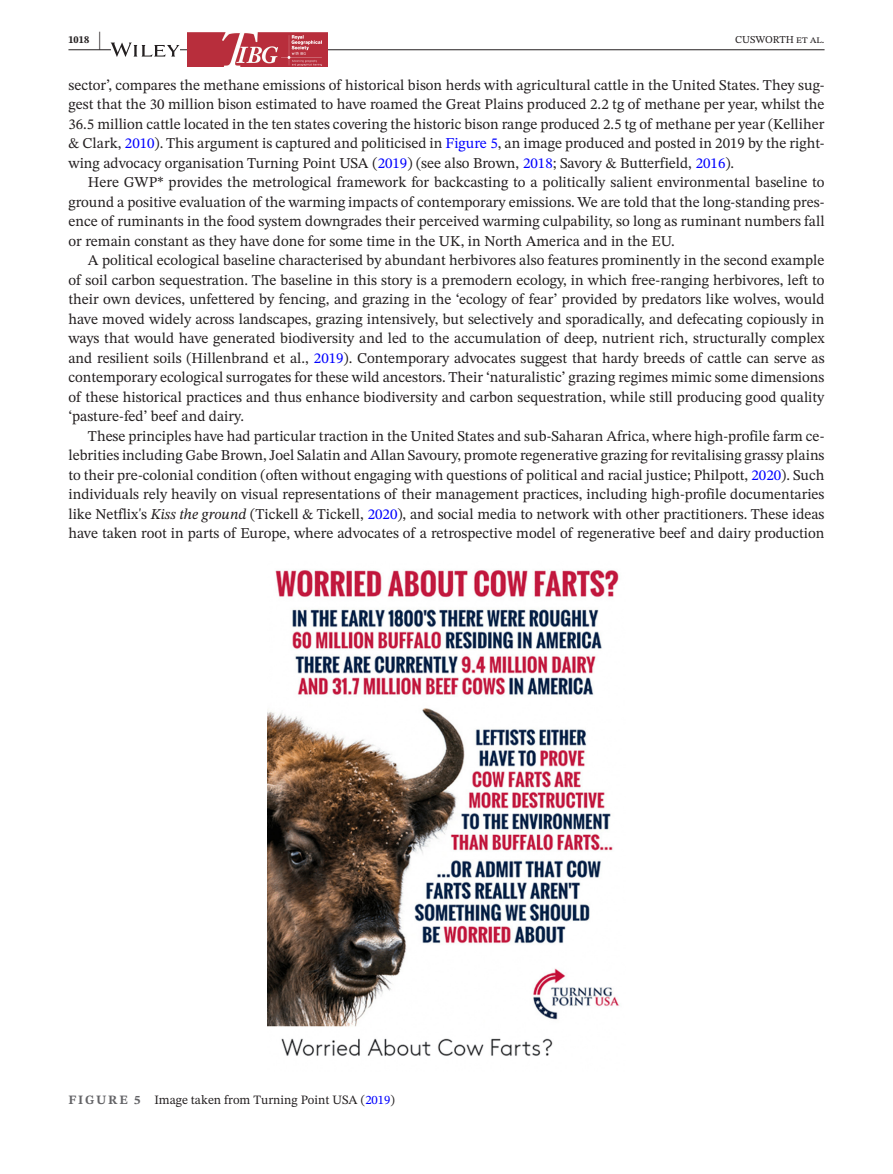
<style>
.page{position:relative;width:893px;height:1174px;background:#fff}
.page>*{position:absolute;margin:0;border:0;box-sizing:border-box;transform-origin:0 0}
.t1{font:15px/19.5px "STIX Two Text";color:#231f20;text-align:justify}
.t2{font:12.75px "STIX Two Text";color:#231f20}
.t3{font:10.5px "STIX Two Text";color:#231f20}
.t4{font:700 10.5px "STIX Two Text";color:#231f20}
.s1{font-size:21px}
.s2{color:#00f}
.s3{font-style:italic}
.s4{font-weight:700;color:#636366}
</style>
<div class="page">
<hr style="left:68px;top:49px;width:756px;height:1px;background:#231f20">
<svg style="left:111px;top:43px;width:68px;height:14px"></svg>
<img style="left:187px;top:33px;width:140px;height:34px">
<img style="left:282px;top:36px;width:39px;height:29px">
<img style="left:268px;top:570px;width:352px;height:486px">
<p class="t4" style="left:68px;top:32px;width:34px">1018 <span class="s1">|</span></p>
<p class="t3" style="left:735px;top:32px;width:91px">CUSWORTH et al.</p>
<p class="t1" style="left:68px;top:75px;width:758px">sector’, compares the methane emissions of historical bison herds with agricultural cattle in the United States. They sug&shy;gest that the 30 million bison estimated to have roamed the Great Plains produced 2.2 tg of methane per year, whilst the 36.5 million cattle located in the ten states covering the historic bison range produced 2.5 tg of methane per year (Kelliher &amp; Clark, <span class="s2">2010</span>). This argument is captured and politicised in <span class="s2">Figure 5</span>, an image produced and posted in 2019 by the right&shy;wing advocacy organisation Turning Point USA (<span class="s2">2019</span>) (see also Brown, <span class="s2">2018</span>; Savory &amp; Butterfield, <span class="s2">2016</span>).</p>
<p class="t1" style="left:68px;top:172px;width:758px;text-indent:20px">Here GWP* provides the metrological framework for backcasting to a politically salient environmental baseline to ground a positive evaluation of the warming impacts of contemporary emissions. We are told that the long-standing pres&shy;ence of ruminants in the food system downgrades their perceived warming culpability, so long as ruminant numbers fall or remain constant as they have done for some time in the UK, in North America and in the EU.</p>
<p class="t1" style="left:68px;top:250px;width:758px;text-indent:20px">A political ecological baseline characterised by abundant herbivores also features prominently in the second example of soil carbon sequestration. The baseline in this story is a premodern ecology, in which free-ranging herbivores, left to their own devices, unfettered by fencing, and grazing in the ‘ecology of fear’ provided by predators like wolves, would have moved widely across landscapes, grazing intensively, but selectively and sporadically, and defecating copiously in ways that would have generated biodiversity and led to the accumulation of deep, nutrient rich, structurally complex and resilient soils (Hillenbrand et al., <span class="s2">2019</span>). Contemporary advocates suggest that hardy breeds of cattle can serve as contemporary ecological surrogates for these wild ancestors. Their ‘naturalistic’ grazing regimes mimic some dimensions of these historical practices and thus enhance biodiversity and carbon sequestration, while still producing good quality ‘pasture-fed’ beef and dairy.</p>
<p class="t1" style="left:68px;top:426px;width:758px;text-indent:20px">These principles have had particular traction in the United States and sub-Saharan Africa, where high-profile farm ce&shy;lebrities including Gabe Brown, Joel Salatin and Allan Savoury, promote regenerative grazing for revitalising grassy plains to their pre-colonial condition (often without engaging with questions of political and racial justice; Philpott, <span class="s2">2020</span>). Such individuals rely heavily on visual representations of their management practices, including high-profile documentaries like Netflix's <span class="s3">Kiss the ground</span> (Tickell &amp; Tickell, <span class="s2">2020</span>), and social media to network with other practitioners. These ideas have taken root in parts of Europe, where advocates of a retrospective model of regenerative beef and dairy production</p>
<p class="t2" style="left:68px;top:1090px;width:328px"><span class="s4">FIGURE 5</span> Image taken from Turning Point USA (<span class="s2">2019</span>)</p>
</div>
